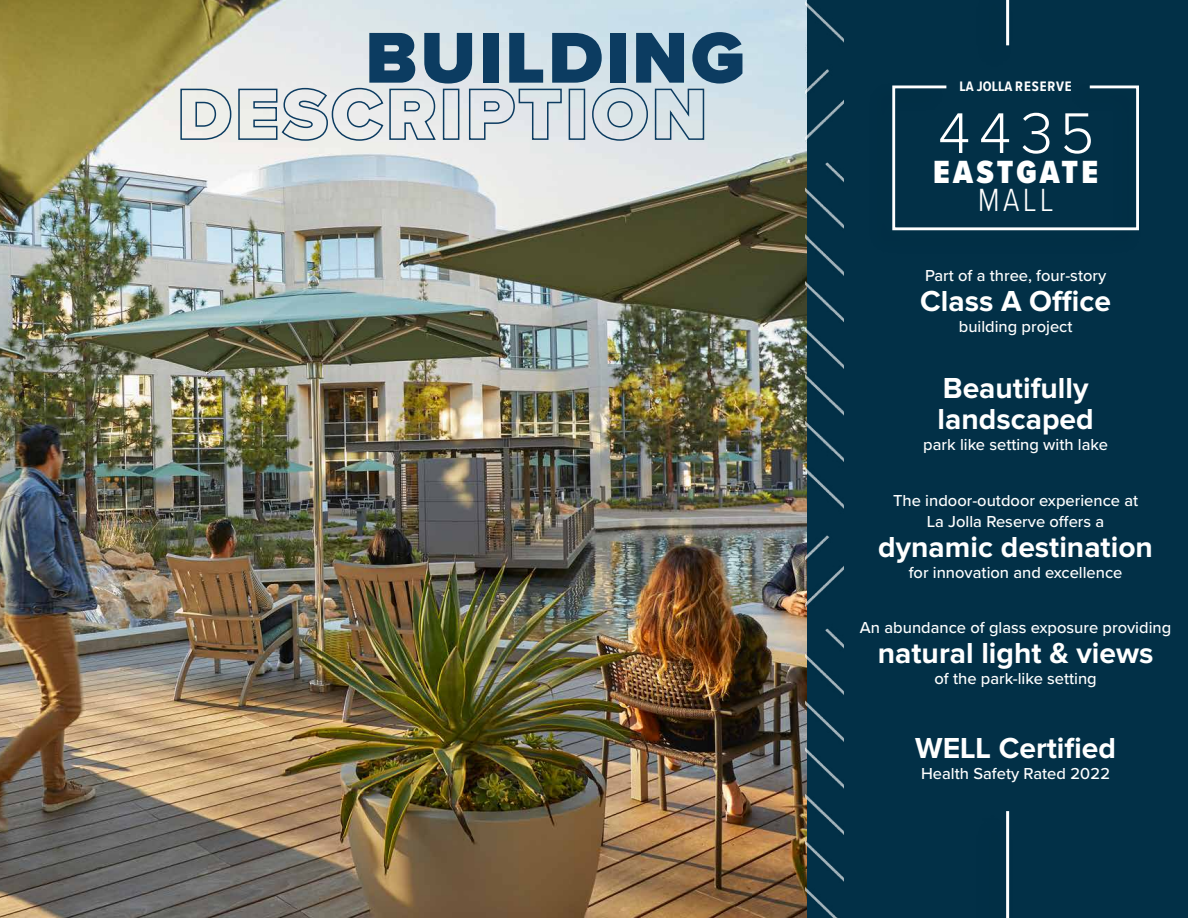
<style>
.page{position:relative;width:1188px;height:918px;background:#fff}
.page>*{position:absolute;margin:0;border:0;box-sizing:border-box;transform-origin:0 0}
.t1{font:900 74.55px/56.4px "Proxima Nova";letter-spacing:.04em;color:#0c3c61}
.t2{font:300 59.4px "Proxima Nova";color:#fff}
.t3{font:900 33.3px "Proxima Nova Cond";letter-spacing:.095em;color:#fff}
.t4{font:300 33.3px "Proxima Nova Cond";color:#fff}
.t5{font:700 30px/31.5px "Proxima Nova";color:#fff}
.t6{font:500 16.5px/21px "Proxima Nova";color:#fff;text-align:center}
.t7{font:700 14.25px "Proxima Nova Cond";letter-spacing:.05em;color:#fff}
</style>
<div class="page">
<img style="left:0;top:0;width:808px;height:918px">
<div style="left:808px;top:0;width:380px;height:918px;background:#023047"></div>
<img style="left:806px;top:2px;width:37px;height:916px">
<svg style="left:892px;top:85px;width:247px;height:146px"></svg>
<hr style="left:1006px;top:0;width:3px;height:45px;background:#fff">
<hr style="left:1006px;top:811px;width:3px;height:107px;background:#fff">
<h1 class="t1" style="left:177px;top:29px;width:570px;text-indent:188px">BUILDING<br>DESCRIPTION</h1>
<p class="t7" style="left:960px;top:76px;width:113px">LA JOLLA RESERVE</p>
<h2 class="t2" style="left:937px;top:106px;width:159px">4435</h2>
<h3 class="t3" style="left:933px;top:147px;width:167px">EASTGATE</h3>
<h3 class="t4" style="left:978px;top:176px;width:77px">MALL</h3>
<p class="t6" style="left:925px;top:264px;width:183px">Part of a three, four-story</p>
<h3 class="t5" style="left:920px;top:286px;width:192px">Class A Office</h3>
<p class="t6" style="left:959px;top:315px;width:115px">building project</p>
<h3 class="t5" style="left:938px;top:373px;width:158px">Beautifully landscaped</h3>
<p class="t6" style="left:923px;top:434px;width:186px">park like setting with lake</p>
<p class="t6" style="left:893px;top:489px;width:247px">The indoor-outdoor experience at<br>La Jolla Reserve offers a</p>
<h3 class="t5" style="left:878px;top:532px;width:276px">dynamic destination</h3>
<p class="t6" style="left:909px;top:561px;width:215px">for innovation and excellence</p>
<p class="t6" style="left:860px;top:617px;width:313px">An abundance of glass exposure providing</p>
<h3 class="t5" style="left:878px;top:639px;width:277px">natural light &amp; views</h3>
<p class="t6" style="left:934px;top:668px;width:164px">of the park-like setting</p>
<h3 class="t5" style="left:915px;top:733px;width:202px">WELL Certified</h3>
<p class="t6" style="left:921px;top:762px;width:191px">Health Safety Rated 2022</p>
</div>
